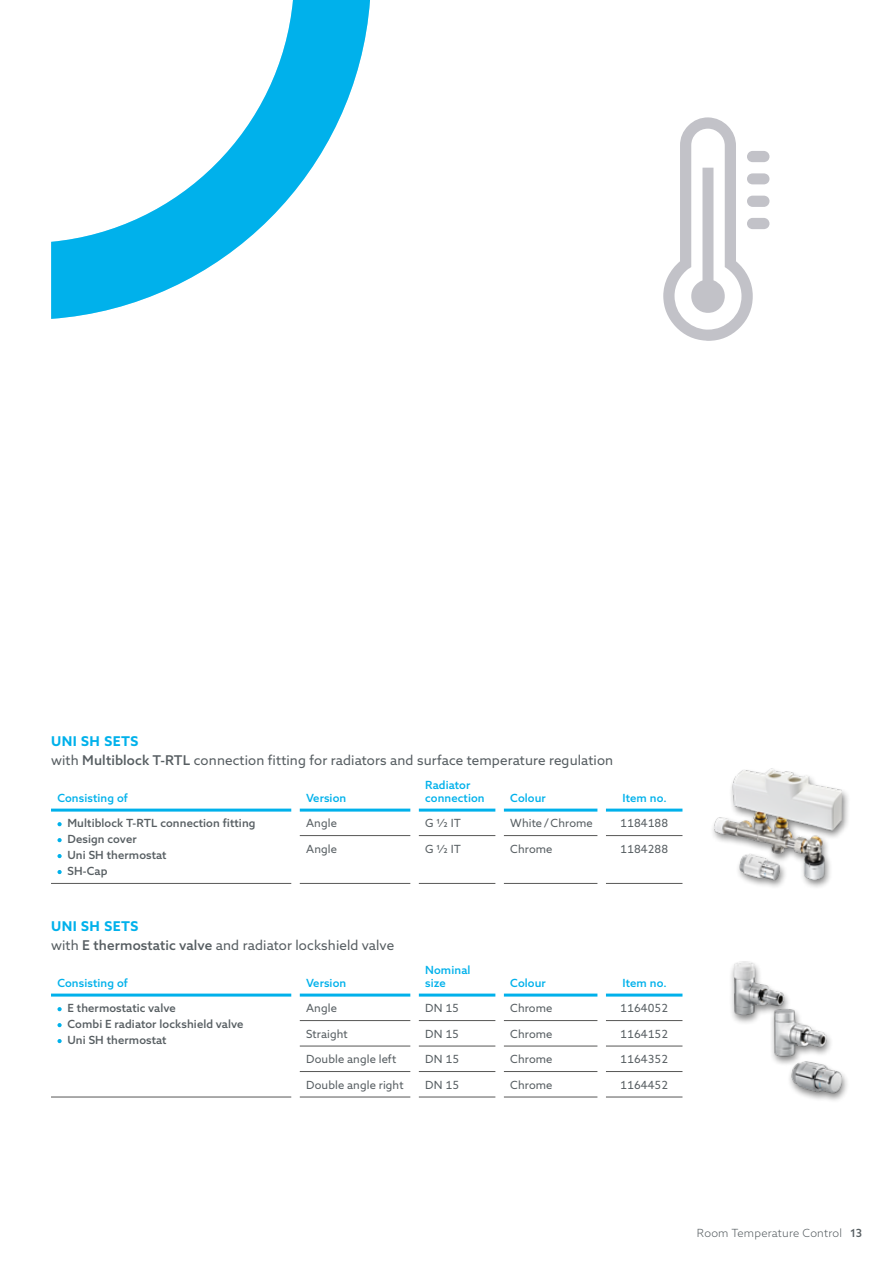
<style>
.page{position:relative;width:893px;height:1263px;background:#fff}
.page>*{position:absolute;margin:0;border:0;box-sizing:border-box;transform-origin:0 0}
.t1{font:13.5px/19.2px "Azo Sans 2";letter-spacing:.01em;color:#575e62}
.t2{font:11.25px "Azo Sans 2";letter-spacing:.01em;color:#575e62}
.t3{font:500 11.25px "Azo Sans 2";letter-spacing:.01em;color:#575e62}
.t4{font:500 11.25px/12.8px "Azo Sans 2";letter-spacing:.01em;color:#00b1eb}
.t5{font:300 11.25px "Azo Sans 2";letter-spacing:.02em;color:#575e62}
.s1{font-weight:700;color:#00b1eb}
.s2{font-weight:500}
.s3{color:#00b1eb}
</style>
<div class="page">
<svg style="left:51px;top:0;width:319px;height:319px"></svg>
<div style="left:729px;top:959px;width:121px;height:143px;background:#000;opacity:.5"></div>
<img style="left:733px;top:959px;width:109px;height:135px">
<hr style="left:300px;top:835px;width:110px;height:1px;background:#575756">
<hr style="left:419px;top:835px;width:76px;height:1px;background:#575756">
<hr style="left:504px;top:835px;width:93px;height:1px;background:#575756">
<hr style="left:606px;top:835px;width:76px;height:1px;background:#575756">
<hr style="left:300px;top:883px;width:110px;height:1px;background:#575756">
<hr style="left:419px;top:883px;width:76px;height:1px;background:#575756">
<hr style="left:504px;top:883px;width:93px;height:1px;background:#575756">
<hr style="left:606px;top:883px;width:76px;height:1px;background:#575756">
<hr style="left:51px;top:809px;width:240px;height:3px;background:#00b1eb">
<hr style="left:300px;top:809px;width:110px;height:3px;background:#00b1eb">
<hr style="left:419px;top:809px;width:76px;height:3px;background:#00b1eb">
<hr style="left:504px;top:809px;width:93px;height:3px;background:#00b1eb">
<hr style="left:606px;top:809px;width:76px;height:3px;background:#00b1eb">
<hr style="left:51px;top:883px;width:240px;height:1px;background:#575756">
<hr style="left:300px;top:1020px;width:110px;height:1px;background:#575756">
<hr style="left:419px;top:1020px;width:76px;height:1px;background:#575756">
<hr style="left:504px;top:1020px;width:93px;height:1px;background:#575756">
<hr style="left:606px;top:1020px;width:76px;height:1px;background:#575756">
<hr style="left:300px;top:1046px;width:110px;height:1px;background:#575756">
<hr style="left:419px;top:1046px;width:76px;height:1px;background:#575756">
<hr style="left:504px;top:1046px;width:93px;height:1px;background:#575756">
<hr style="left:606px;top:1046px;width:76px;height:1px;background:#575756">
<hr style="left:419px;top:1071px;width:76px;height:1px;background:#575756">
<hr style="left:504px;top:1071px;width:93px;height:1px;background:#575756">
<hr style="left:606px;top:1071px;width:76px;height:1px;background:#575756">
<hr style="left:300px;top:1097px;width:110px;height:1px;background:#575756">
<hr style="left:419px;top:1097px;width:76px;height:1px;background:#575756">
<hr style="left:504px;top:1097px;width:93px;height:1px;background:#575756">
<hr style="left:606px;top:1097px;width:76px;height:1px;background:#575756">
<hr style="left:300px;top:993px;width:110px;height:3px;background:#00b1eb">
<hr style="left:419px;top:993px;width:76px;height:3px;background:#00b1eb">
<hr style="left:504px;top:993px;width:93px;height:3px;background:#00b1eb">
<hr style="left:606px;top:993px;width:76px;height:3px;background:#00b1eb">
<hr style="left:300px;top:1071px;width:110px;height:1px;background:#575756">
<hr style="left:51px;top:993px;width:240px;height:3px;background:#00b1eb">
<hr style="left:51px;top:1097px;width:240px;height:1px;background:#575756">
<div style="left:710px;top:767px;width:141px;height:123px;background:#000;opacity:.5"></div>
<img style="left:714px;top:768px;width:128px;height:112px">
<p class="t1" style="left:51px;top:732px;width:564px"><span class="s1">UNI SH SETS<br></span>with <span class="s2">Multiblock T-RTL</span> connection fitting for radiators and surface temperature regulation</p>
<p class="t4" style="left:57px;top:791px;width:72px">Consisting of</p>
<p class="t4" style="left:306px;top:791px;width:42px">Version</p>
<p class="t4" style="left:425px;top:778px;width:61px">Radiator connection</p>
<p class="t4" style="left:510px;top:791px;width:37px">Colour</p>
<p class="t4" style="left:623px;top:791px;width:46px">Item no.</p>
<p class="t3" style="left:57px;top:816px;width:200px"><span class="s3">•</span> Multiblock T-RTL connection fitting</p>
<p class="t3" style="left:57px;top:832px;width:81px"><span class="s3">•</span> Design cover</p>
<p class="t3" style="left:57px;top:848px;width:111px"><span class="s3">•</span> Uni SH thermostat</p>
<p class="t3" style="left:57px;top:864px;width:52px"><span class="s3">•</span> SH-Cap</p>
<p class="t2" style="left:306px;top:816px;width:32px">Angle</p>
<p class="t2" style="left:425px;top:816px;width:37px">G 1/2 IT</p>
<p class="t2" style="left:510px;top:816px;width:84px">White /Chrome</p>
<p class="t2" style="left:620px;top:816px;width:49px">1184188</p>
<p class="t2" style="left:306px;top:842px;width:32px">Angle</p>
<p class="t2" style="left:425px;top:842px;width:37px">G 1/2 IT</p>
<p class="t2" style="left:510px;top:842px;width:44px">Chrome</p>
<p class="t2" style="left:620px;top:842px;width:49px">1184288</p>
<p class="t1" style="left:51px;top:917px;width:345px"><span class="s1">UNI SH SETS<br></span>with <span class="s2">E thermostatic valve</span> and radiator lockshield valve</p>
<p class="t4" style="left:57px;top:976px;width:72px">Consisting of</p>
<p class="t4" style="left:306px;top:976px;width:42px">Version</p>
<p class="t4" style="left:425px;top:963px;width:47px">Nominal size</p>
<p class="t4" style="left:510px;top:976px;width:37px">Colour</p>
<p class="t4" style="left:623px;top:976px;width:46px">Item no.</p>
<p class="t3" style="left:57px;top:1001px;width:120px"><span class="s3">•</span> E thermostatic valve</p>
<p class="t3" style="left:57px;top:1017px;width:188px"><span class="s3">•</span> Combi E radiator lockshield valve</p>
<p class="t3" style="left:57px;top:1033px;width:111px"><span class="s3">•</span> Uni SH thermostat</p>
<p class="t2" style="left:306px;top:1001px;width:32px">Angle</p>
<p class="t2" style="left:425px;top:1001px;width:35px">DN 15</p>
<p class="t2" style="left:510px;top:1001px;width:44px">Chrome</p>
<p class="t2" style="left:620px;top:1001px;width:49px">1164052</p>
<p class="t2" style="left:306px;top:1027px;width:43px">Straight</p>
<p class="t2" style="left:425px;top:1027px;width:35px">DN 15</p>
<p class="t2" style="left:510px;top:1027px;width:44px">Chrome</p>
<p class="t2" style="left:620px;top:1027px;width:49px">1164152</p>
<p class="t2" style="left:306px;top:1052px;width:92px">Double angle left</p>
<p class="t2" style="left:425px;top:1052px;width:35px">DN 15</p>
<p class="t2" style="left:510px;top:1052px;width:44px">Chrome</p>
<p class="t2" style="left:620px;top:1052px;width:49px">1164352</p>
<p class="t2" style="left:306px;top:1078px;width:99px">Double angle right</p>
<p class="t2" style="left:425px;top:1078px;width:35px">DN 15</p>
<p class="t2" style="left:510px;top:1078px;width:44px">Chrome</p>
<p class="t2" style="left:620px;top:1078px;width:49px">1164452</p>
<p class="t5" style="left:697px;top:1227px;width:167px">Room Temperature Control <span class="s2">13</span></p>
</div>
